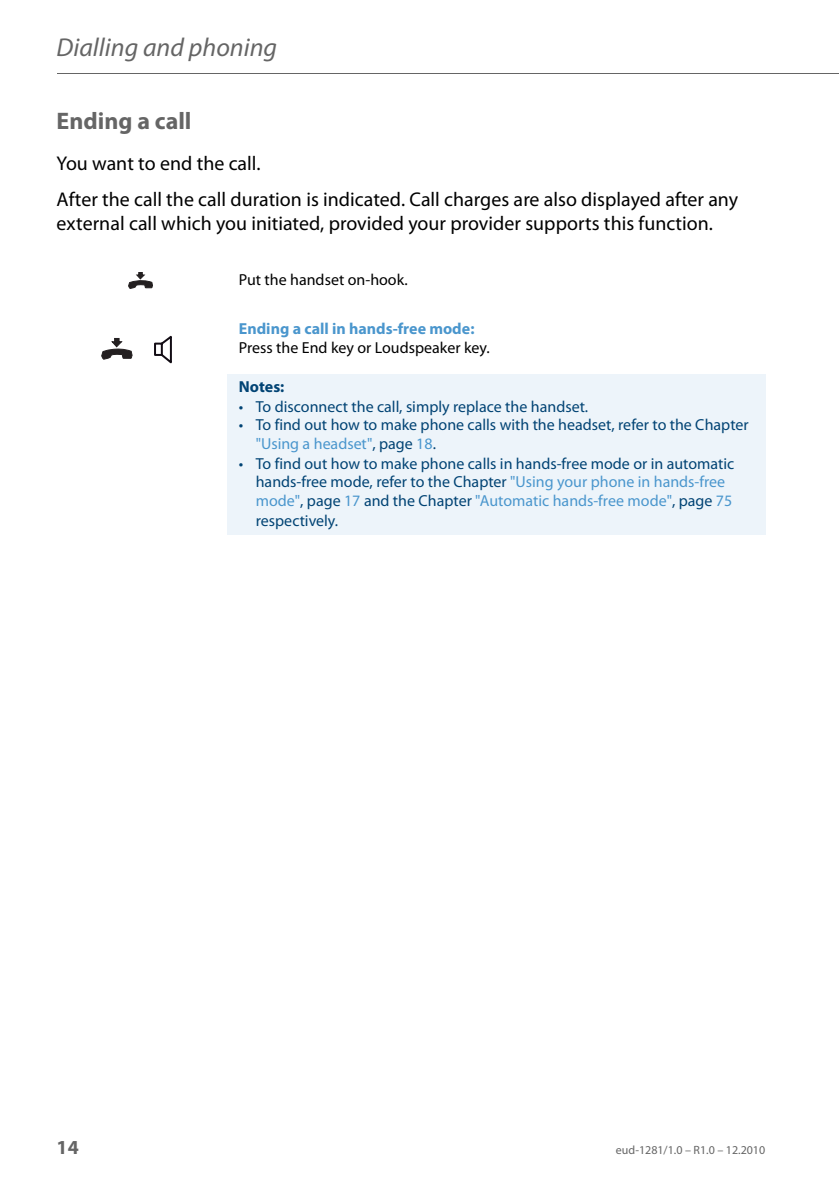
<style>
.page{position:relative;width:840px;height:1190px;background:#fff}
.page>*{position:absolute;margin:0;border:0;box-sizing:border-box;transform-origin:0 0}
.t1{font:italic 26px "Myriad Pro";color:#656565}
.t2{font:700 24px "Myriad Pro";color:#656565}
.t3{font:20px/36px "Myriad Pro";color:#000}
.t4{font:700 20px "Myriad Pro";color:#656565}
.t5{font:16px/19px "Myriad Pro";color:#014374}
.t6{font:16px "Myriad Pro";color:#000}
.t7{font:700 16px "Myriad Pro";color:#4a96cd}
.t8{font:700 16px "Myriad Pro";color:#014374}
.t9{font:12px "Myriad Pro";color:#656565}
.s1{color:#4a96cd}
</style>
<div class="page">
<hr style="left:57px;top:73px;width:782px;height:1px;background:#656565">
<div style="left:227px;top:374px;width:538px;height:161px;background:#edf4fa"></div>
<svg style="left:128px;top:272px;width:25px;height:17px"></svg>
<svg style="left:154px;top:336px;width:18px;height:27px"></svg>
<svg style="left:101px;top:338px;width:31px;height:22px"></svg>
<h1 class="t1" style="left:57px;top:37px;width:222px">Dialling and phoning</h1>
<h2 class="t2" style="left:57px;top:112px;width:136px">Ending a call</h2>
<p class="t3" style="left:57px;top:147px;width:683px">You want to end the call.<br>After the call the call duration is indicated. Call charges are also displayed after any</p>
<p class="t3" style="left:57px;top:207px;width:658px">external call which you initiated, provided your provider supports this function.</p>
<p class="t6" style="left:239px;top:273px;width:170px">Put the handset on-hook.</p>
<p class="t7" style="left:239px;top:323px;width:237px">Ending a call in hands-free mode:</p>
<p class="t6" style="left:239px;top:342px;width:253px">Press the End key or Loudspeaker key.</p>
<p class="t8" style="left:239px;top:381px;width:47px">Notes:</p>
<p class="t5" style="left:239px;top:398px;width:351px">• To disconnect the call, simply replace the handset.</p>
<p class="t5" style="left:256px;top:417px;width:495px;text-indent:-17px">• To find out how to make phone calls with the headset, refer to the Chapter <span class="s1">"Using a headset"</span>, page <span class="s1">18</span>.</p>
<p class="t5" style="left:256px;top:455px;width:480px;text-indent:-17px">• To find out how to make phone calls in hands-free mode or in automatic hands-free mode, refer to the Chapter <span class="s1">"Using your phone in hands-free mode"</span>, page <span class="s1">17</span> and the Chapter <span class="s1">"Automatic hands-free mode"</span>, page <span class="s1">75 </span>respectively.</p>
<p class="t4" style="left:57px;top:1139px;width:24px">14</p>
<p class="t9" style="left:616px;top:1145px;width:151px">eud-1281/1.0 – R1.0 – 12.2010</p>
</div>
